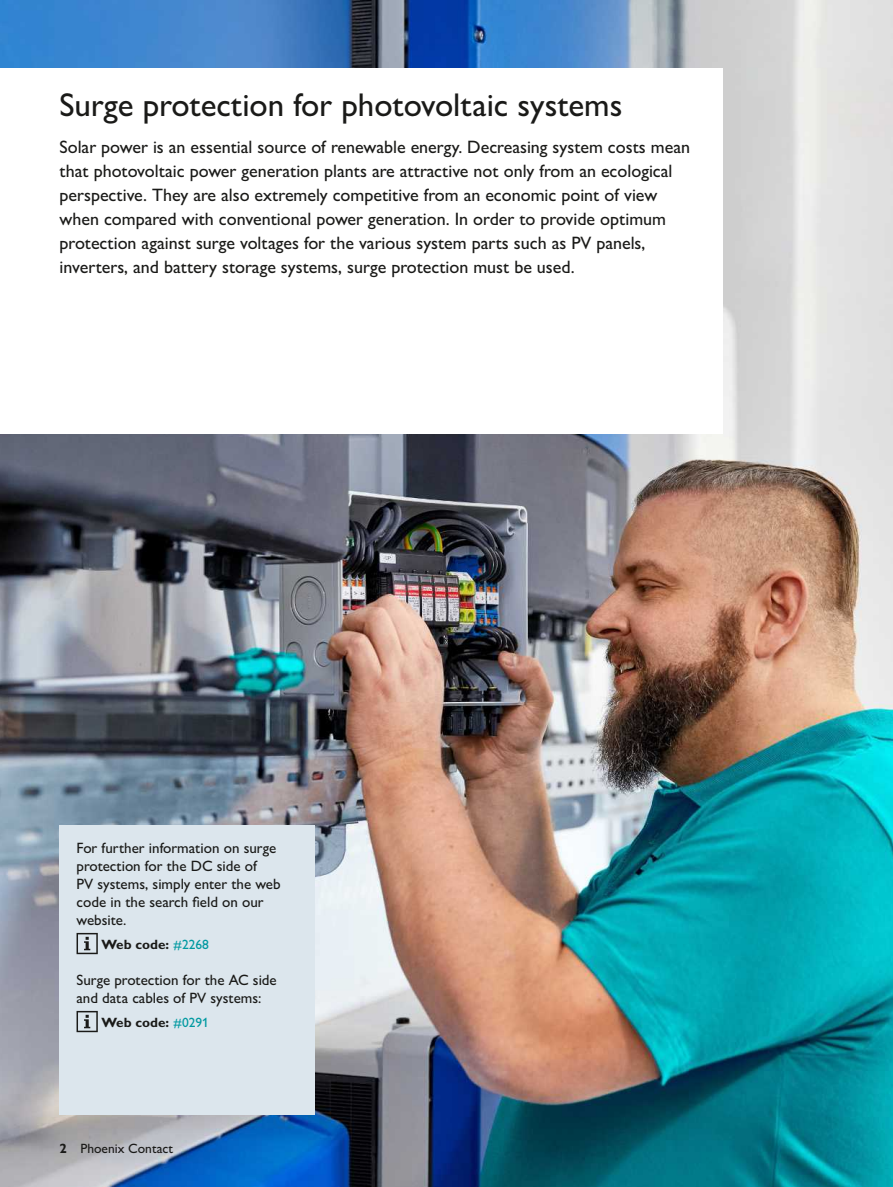
<style>
.page{position:relative;width:893px;height:1187px;background:#fff}
.page>*{position:absolute;margin:0;border:0;box-sizing:border-box;transform-origin:0 0}
.t1{font:33px "Px C Gill Alt One";color:#1a1a18}
.t2{font:18px/24px "Px C Gill Alt One";color:#1a1a18}
.t3{font:15px/18px "Px C Gill Alt One";color:#1a1a18}
.t4{font:700 13.5px "Px C Gill Alt One";color:#1a1a18}
.t5{font:13.5px "Px C Gill Alt One";color:#1a1a18}
.s1{font-weight:400;color:#0099a1}
.s2{font-weight:700}
</style>
<div class="page">
<img style="left:0;top:0;width:893px;height:1186px">
<div style="left:0;top:68px;width:723px;height:366px;background:#fff"></div>
<div style="left:60px;top:825px;width:255px;height:289px;background:#dce6ed"></div>
<svg style="left:77px;top:932px;width:21px;height:22px"></svg>
<svg style="left:77px;top:1010px;width:21px;height:22px"></svg>
<h1 class="t1" style="left:60px;top:85px;width:564px">Surge protection for photovoltaic systems</h1>
<p class="t2" style="left:60px;top:135px;width:632px">Solar power is an essential source of renewable energy. Decreasing system costs mean that photovoltaic power generation plants are attractive not only from an ecological perspective. They are also extremely competitive from an economic point of view when compared with conventional power generation. In order to provide optimum protection against surge voltages for the various system parts such as PV panels, inverters, and battery storage systems, surge protection must be used.</p>
<p class="t3" style="left:77px;top:838px;width:206px">For further information on surge protection for the DC side of<br>PV systems, simply enter the web code in the search field on our website.</p>
<p class="t4" style="left:102px;top:935px;width:109px">Web code: <span class="s1">#2268</span></p>
<p class="t3" style="left:77px;top:970px;width:202px">Surge protection for the AC side and data cables of PV systems:</p>
<p class="t4" style="left:102px;top:1013px;width:109px">Web code: <span class="s1">#0291</span></p>
<p class="t5" style="left:60px;top:1140px;width:115px"><span class="s2">2</span> Phoenix Contact</p>
</div>
